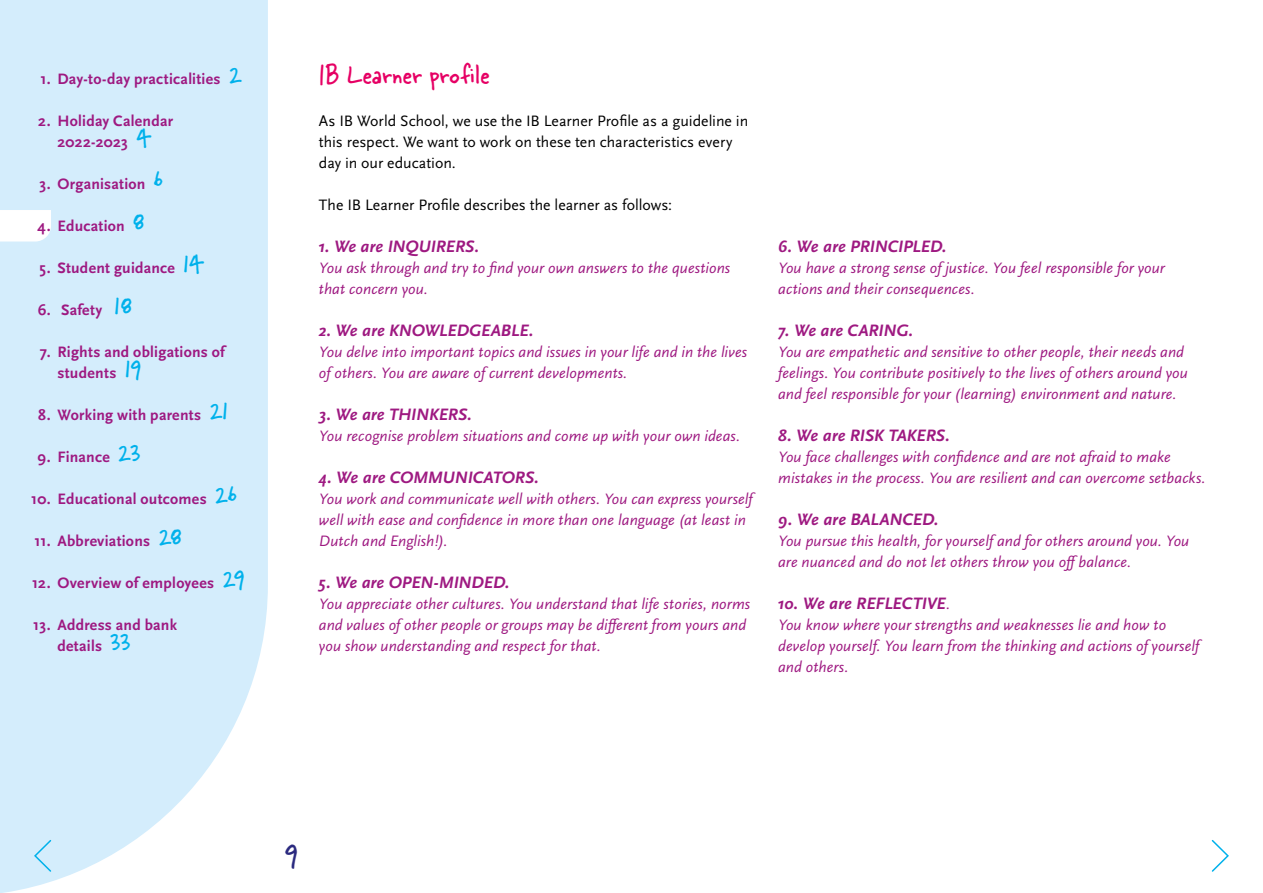
<style>
.page{position:relative;width:1263px;height:893px;background:#fff}
.page>*{position:absolute;margin:0;border:0;box-sizing:border-box;transform-origin:0 0}
.t1{font:33px "Skippy Sharp";color:#2b2a7f}
.Tussenkop_1{font:30px "Skippy Sharp";letter-spacing:.01em;color:#e60064}
.Basistekst{font:italic 700 17.25px "Scala Sans Pro";letter-spacing:-.005em;color:#9e1981}
.Basistekst-2{font:italic 15.75px/21px "Scala Sans Pro";letter-spacing:.005em;color:#9e1981}
.t2{font:700 15.75px/21px "Scala Sans Pro";letter-spacing:.015em;color:#9e1981}
.Basistekst-3{font:15.75px/21px "Scala Sans Pro";color:#000}
.s1{font-family:"Skippy Sharp";font-weight:400;font-size:27px;color:#00b1eb}
.s2{font-weight:400;font-size:15.75px}
</style>
<div class="page">
<svg style="left:0;top:0;width:268px;height:893px;background:#d7eefc"></svg>
<svg style="left:0;top:210px;width:51px;height:32px"></svg>
<svg style="left:1211px;top:840px;width:18px;height:32px"></svg>
<svg style="left:33px;top:838px;width:20px;height:35px"></svg>
<p class="t2" style="left:40px;top:69px;width:203px">1. Day-to-day practicalities <span class="s1">2</span></p>
<p class="t2" style="left:38px;top:111px;width:136px;text-align:center">2. Holiday Calendar<br>2022-2023 <span class="s1">4</span></p>
<p class="t2" style="left:39px;top:174px;width:125px">3. Organisation <span class="s1">6</span></p>
<p class="t2" style="left:38px;top:216px;width:108px">4. Education <span class="s1">8</span></p>
<p class="t2" style="left:39px;top:258px;width:166px">5. Student guidance <span class="s1">14</span></p>
<p class="t2" style="left:38px;top:300px;width:96px">6. Safety <span class="s1">18</span></p>
<p class="t2" style="left:57px;top:342px;width:169px;text-indent:-18px">7. Rights and obligations of students <span class="s1">19</span></p>
<p class="t2" style="left:38px;top:405px;width:193px">8. Working with parents <span class="s1">21</span></p>
<p class="t2" style="left:38px;top:447px;width:105px">9. Finance <span class="s1">23</span></p>
<p class="t2" style="left:31px;top:489px;width:208px">10. Educational outcomes <span class="s1">26</span></p>
<p class="t2" style="left:35px;top:531px;width:149px">11. Abbreviations <span class="s1">28</span></p>
<p class="t2" style="left:32px;top:573px;width:214px">12. Overview of employees <span class="s1">29</span></p>
<p class="t2" style="left:57px;top:615px;width:121px;text-indent:-24px">13. Address and bank details <span class="s1">33</span></p>
<h2 class="Tussenkop_1" style="left:319px;top:56px;width:172px">IB Learner profile</h2>
<p class="Basistekst-3" style="left:319px;top:110px;width:431px">As IB World School, we use the IB Learner Profile as a guideline in this respect. We want to work on these ten characteristics every day in our education.</p>
<p class="Basistekst-3" style="left:319px;top:194px;width:355px">The IB Learner Profile describes the learner as follows:</p>
<p class="Basistekst" style="left:319px;top:236px;width:162px">1. We are INQUIRERS.</p>
<p class="Basistekst-2" style="left:319px;top:257px;width:413px">You ask through and try to find your own answers to the questions that concern you.</p>
<p class="Basistekst" style="left:319px;top:320px;width:216px">2. We are KNOWLEDGEABLE.</p>
<p class="Basistekst-2" style="left:319px;top:341px;width:430px">You delve into important topics and issues in your life and in the lives of others. You are aware of current developments.</p>
<p class="Basistekst" style="left:319px;top:404px;width:155px">3. We are THINKERS.</p>
<p class="Basistekst-2" style="left:319px;top:425px;width:423px">You recognise problem situations and come up with your own ideas.</p>
<p class="Basistekst" style="left:319px;top:467px;width:221px">4. We are COMMUNICATORS.</p>
<p class="Basistekst-2" style="left:319px;top:488px;width:435px">You work and communicate well with others. You can express yourself well with ease and confidence in more than one language (at least in<br>Dutch and English!).</p>
<p class="Basistekst" style="left:319px;top:572px;width:192px">5. We are OPEN-MINDED.</p>
<p class="Basistekst-2" style="left:319px;top:593px;width:433px">You appreciate other cultures. You understand that life stories, norms and values of other people or groups may be different from yours and you show understanding and respect for that.</p>
<p class="Basistekst" style="left:778px;top:236px;width:170px">6. We are PRINCIPLED.</p>
<p class="Basistekst-2" style="left:778px;top:257px;width:388px">You have a strong sense of justice. You feel responsible for your actions and their consequences.</p>
<p class="Basistekst" style="left:778px;top:320px;width:136px">7. We are CARING.</p>
<p class="Basistekst-2" style="left:778px;top:341px;width:411px">You are empathetic and sensitive to other people, their needs and feelings. You contribute positively to the lives of others around you and feel responsible for your (learning) environment and nature.</p>
<p class="Basistekst" style="left:778px;top:425px;width:173px">8. We are RISK TAKERS.</p>
<p class="Basistekst-2" style="left:778px;top:446px;width:429px">You face challenges with confidence and are not afraid to make mistakes in the process. You are resilient and can overcome setbacks.</p>
<p class="Basistekst" style="left:778px;top:509px;width:162px">9. We are BALANCED.</p>
<p class="Basistekst-2" style="left:778px;top:530px;width:413px">You pursue this health, for yourself and for others around you. You are nuanced and do not let others throw you offbalance.</p>
<p class="Basistekst" style="left:778px;top:593px;width:174px">10. We are REFLECTIVE<span class="s2">.</span></p>
<p class="Basistekst-2" style="left:778px;top:614px;width:422px">You know where your strengths and weaknesses lie and how to develop yourself. You learn from the thinking and actions of yourself and others.</p>
<h1 class="t1" style="left:285px;top:835px;width:14px">9</h1>
</div>
